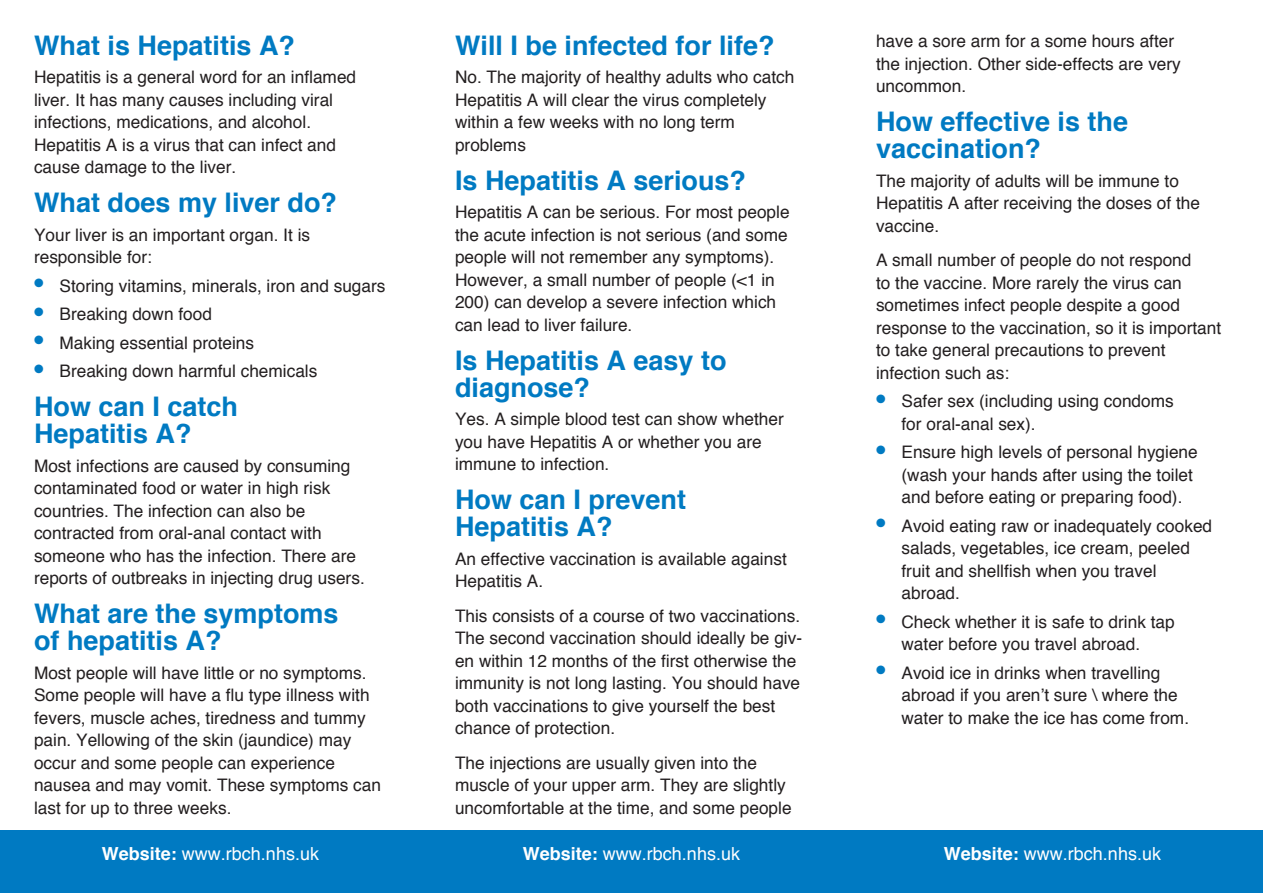
<style>
.page{position:relative;width:1263px;height:893px;background:#fff}
.page>*{position:absolute;margin:0;border:0;box-sizing:border-box;transform-origin:0 0}
.t1{font:700 27px/27px "Helvetica";color:#007ac2}
.t2{font:18px "Helvetica";color:#fff}
.t3{font:17.25px/22.5px "Helvetica";color:#231f20}
.s1{font-weight:700}
</style>
<div class="page">
<div style="left:0;top:831px;width:1263px;height:62px;background:#007ac2"></div>
<p class="t1" style="left:34px;top:31px;width:263px">What is Hepatitis A?</p>
<p class="t3" style="left:34px;top:66px;width:324px">Hepatitis is a general word for an inflamed liver. It has many causes including viral infections, medications, and alcohol.<br>Hepatitis A is a virus that can infect and cause damage to the liver.</p>
<p class="t1" style="left:34px;top:189px;width:305px">What does my liver do?</p>
<p class="t3" style="left:34px;top:223px;width:278px">Your liver is an important organ. It is responsible for:</p>
<p class="t3" style="left:34px;top:274px;width:353px"><sup>●</sup> Storing vitamins, minerals, iron and sugars</p>
<p class="t3" style="left:34px;top:303px;width:179px"><sup>●</sup> Breaking down food</p>
<p class="t3" style="left:34px;top:331px;width:222px"><sup>●</sup> Making essential proteins</p>
<p class="t3" style="left:34px;top:360px;width:285px"><sup>●</sup> Breaking down harmful chemicals</p>
<p class="t1" style="left:34px;top:393px;width:206px">How can I catch<br>Hepatitis A?</p>
<p class="t3" style="left:34px;top:454px;width:332px">Most infections are caused by consuming contaminated food or water in high risk countries. The infection can also be contracted from oral-anal contact with someone who has the infection. There are reports of outbreaks in injecting drug users.</p>
<p class="t1" style="left:34px;top:600px;width:306px">What are the symptoms of hepatitis A?</p>
<p class="t3" style="left:34px;top:661px;width:349px">Most people will have little or no symptoms.<br>Some people will have a flu type illness with fevers, muscle aches, tiredness and tummy pain. Yellowing of the skin (jaundice) may occur and some people can experience nausea and may vomit. These symptoms can last for up to three weeks.</p>
<p class="t1" style="left:455px;top:31px;width:321px">Will I be infected for life?</p>
<p class="t3" style="left:455px;top:66px;width:341px">No. The majority of healthy adults who catch<br>Hepatitis A will clear the virus completely within a few weeks with no long term problems</p>
<p class="t1" style="left:455px;top:166px;width:293px">Is Hepatitis A serious?</p>
<p class="t3" style="left:455px;top:201px;width:336px">Hepatitis A can be serious. For most people the acute infection is not serious (and some people will not remember any symptoms).<br>However, a small number of people (&lt;1 in 200) can develop a severe infection which can lead to liver failure.</p>
<p class="t1" style="left:455px;top:346px;width:273px">Is Hepatitis A easy to diagnose?</p>
<p class="t3" style="left:455px;top:408px;width:330px">Yes. A simple blood test can show whether you have Hepatitis A or whether you are immune to infection.</p>
<p class="t1" style="left:455px;top:486px;width:233px">How can I prevent<br>Hepatitis A?</p>
<p class="t3" style="left:455px;top:547px;width:333px">An effective vaccination is available against<br>Hepatitis A.</p>
<p class="t3" style="left:455px;top:604px;width:349px">This consists of a course of two vaccinations.<br>The second vaccination should ideally be giv&shy;en within 12 months of the first otherwise the immunity is not long lasting. You should have both vaccinations to give yourself the best chance of protection.</p>
<p class="t3" style="left:455px;top:751px;width:338px">The injections are usually given into the muscle of your upper arm. They are slightly uncomfortable at the time, and some people</p>
<p class="t3" style="left:876px;top:30px;width:306px">have a sore arm for a some hours after the injection. Other side-effects are very uncommon.</p>
<p class="t1" style="left:876px;top:108px;width:254px">How effective is the vaccination?</p>
<p class="t3" style="left:876px;top:169px;width:326px">The majority of adults will be immune to<br>Hepatitis A after receiving the doses of the vaccine.</p>
<p class="t3" style="left:876px;top:249px;width:347px">A small number of people do not respond<br>to the vaccine. More rarely the virus can sometimes infect people despite a good response to the vaccination, so it is important to take general precautions to prevent infection such as:</p>
<p class="t3" style="left:901px;top:390px;width:274px;text-indent:-25px"><sup>●</sup> Safer sex (including using condoms for oral-anal sex).</p>
<p class="t3" style="left:901px;top:441px;width:298px;text-indent:-25px"><sup>●</sup> Ensure high levels of personal hygiene (wash your hands after using the toilet and before eating or preparing food).</p>
<p class="t3" style="left:901px;top:514px;width:312px;text-indent:-25px"><sup>●</sup> Avoid eating raw or inadequately cooked salads, vegetables, ice cream, peeled fruit and shellfish when you travel abroad.</p>
<p class="t3" style="left:876px;top:610px;width:300px;text-align:center"><sup>●</sup> Check whether it is safe to drink tap water before you travel abroad.</p>
<p class="t3" style="left:901px;top:661px;width:289px;text-indent:-25px"><sup>●</sup> Avoid ice in drinks when travelling abroad if you aren’t sure \ where the water to make the ice has come from.</p>
<p class="t2" style="left:102px;top:842px;width:219px"><span class="s1">Website:</span> www.rbch.nhs.uk</p>
<p class="t2" style="left:523px;top:842px;width:219px"><span class="s1">Website:</span> www.rbch.nhs.uk</p>
<p class="t2" style="left:944px;top:842px;width:219px"><span class="s1">Website:</span> www.rbch.nhs.uk</p>
</div>
